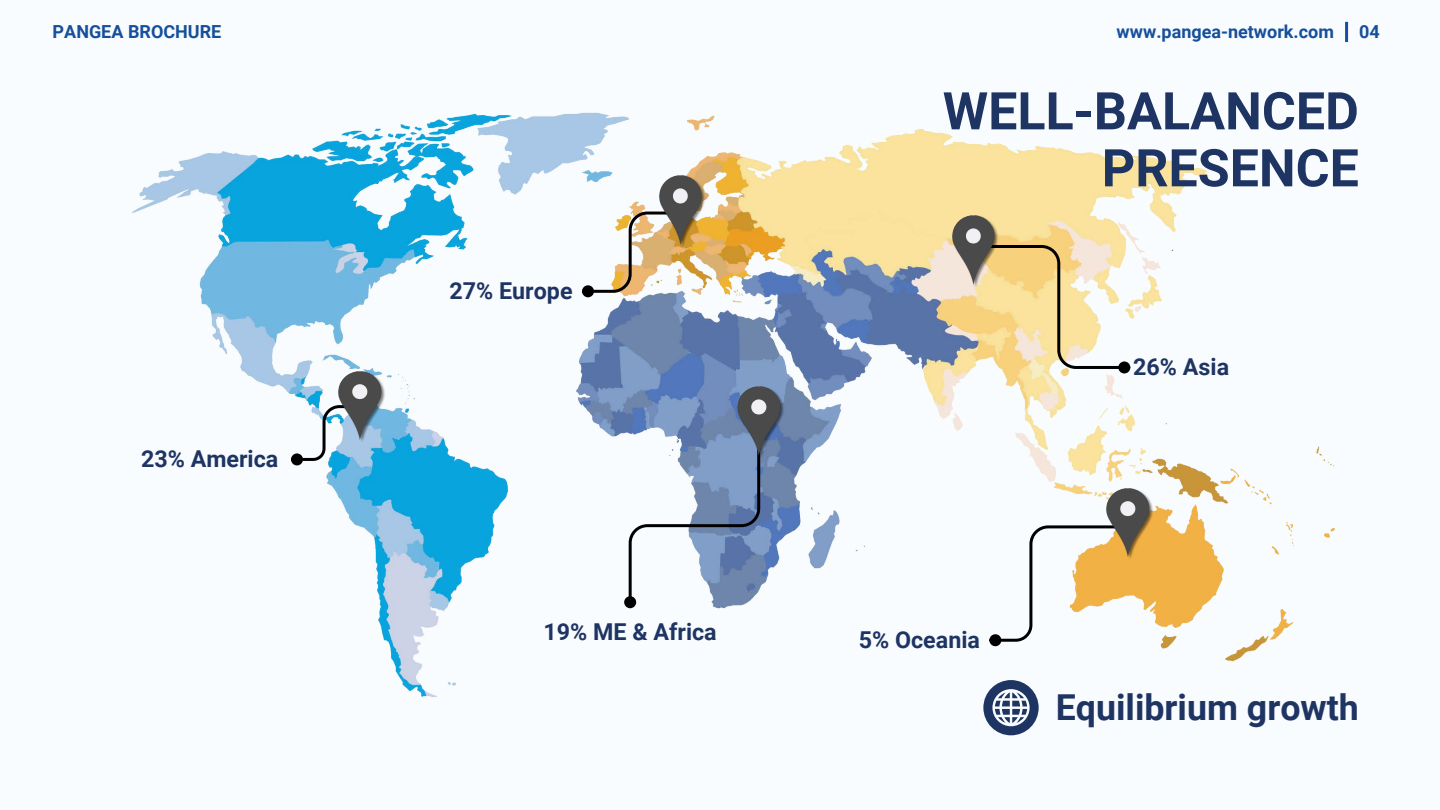
<style>
.page{position:relative;width:1440px;height:810px;background:#f9fcfe}
.page>*{position:absolute;margin:0;border:0;box-sizing:border-box;transform-origin:0 0}
.t1{font:700 51.97px/57px "Roboto";color:#1e3463;text-align:right}
.t2{font:700 35.78px "Roboto";color:#1e3463}
.t3{font:700 23.25px "Roboto";color:#1e3463}
.t4{font:700 18px "Roboto";color:#164f9b}
</style>
<div class="page">
<img style="left:132px;top:38px;width:1217px;height:698px">
<svg style="left:299px;top:404px;width:59px;height:58px"></svg>
<div style="left:291px;top:453px;width:12px;height:12px;background:#000;border:3px solid #000;border-radius:50%"></div>
<svg style="left:627px;top:427px;width:135px;height:173px"></svg>
<div style="left:624px;top:596px;width:12px;height:12px;background:#000;border:3px solid #000;border-radius:50%"></div>
<svg style="left:590px;top:210px;width:84px;height:84px"></svg>
<div style="left:582px;top:285px;width:12px;height:12px;background:#000;border:3px solid #000;border-radius:50%"></div>
<svg style="left:976px;top:243px;width:146px;height:127px"></svg>
<div style="left:1118px;top:361px;width:12px;height:12px;background:#000;border:3px solid #000;border-radius:50%"></div>
<svg style="left:998px;top:524px;width:127px;height:119px"></svg>
<div style="left:989px;top:634px;width:12px;height:12px;background:#000;border:3px solid #000;border-radius:50%"></div>
<img style="left:737px;top:383px;width:48px;height:79px">
<img style="left:1106px;top:484px;width:49px;height:80px">
<img style="left:338px;top:367px;width:49px;height:80px">
<img style="left:951px;top:212px;width:49px;height:79px">
<img style="left:658px;top:172px;width:49px;height:79px">
<hr style="left:1345px;top:22px;width:3px;height:20px;background:#164f9b">
<p class="t4" style="left:53px;top:19px;width:170px">PANGEA BROCHURE</p>
<p class="t4" style="left:1117px;top:19px;width:219px">www.pangea-network.com</p>
<p class="t4" style="left:1359px;top:19px;width:22px">04</p>
<p class="t3" style="left:141px;top:443px;width:139px">23% America</p>
<p class="t3" style="left:450px;top:274px;width:125px">27% Europe</p>
<p class="t3" style="left:544px;top:615px;width:175px">19% ME &amp; Africa</p>
<h1 class="t1" style="left:943px;top:80px;width:418px">WELL-BALANCED<br>PRESENCE</h1>
<p class="t3" style="left:1133px;top:351px;width:97px">26% Asia</p>
<p class="t3" style="left:859px;top:623px;width:123px">5% Oceania</p>
<h2 class="t2" style="left:1056px;top:682px;width:305px">Equilibrium growth</h2>
</div>
